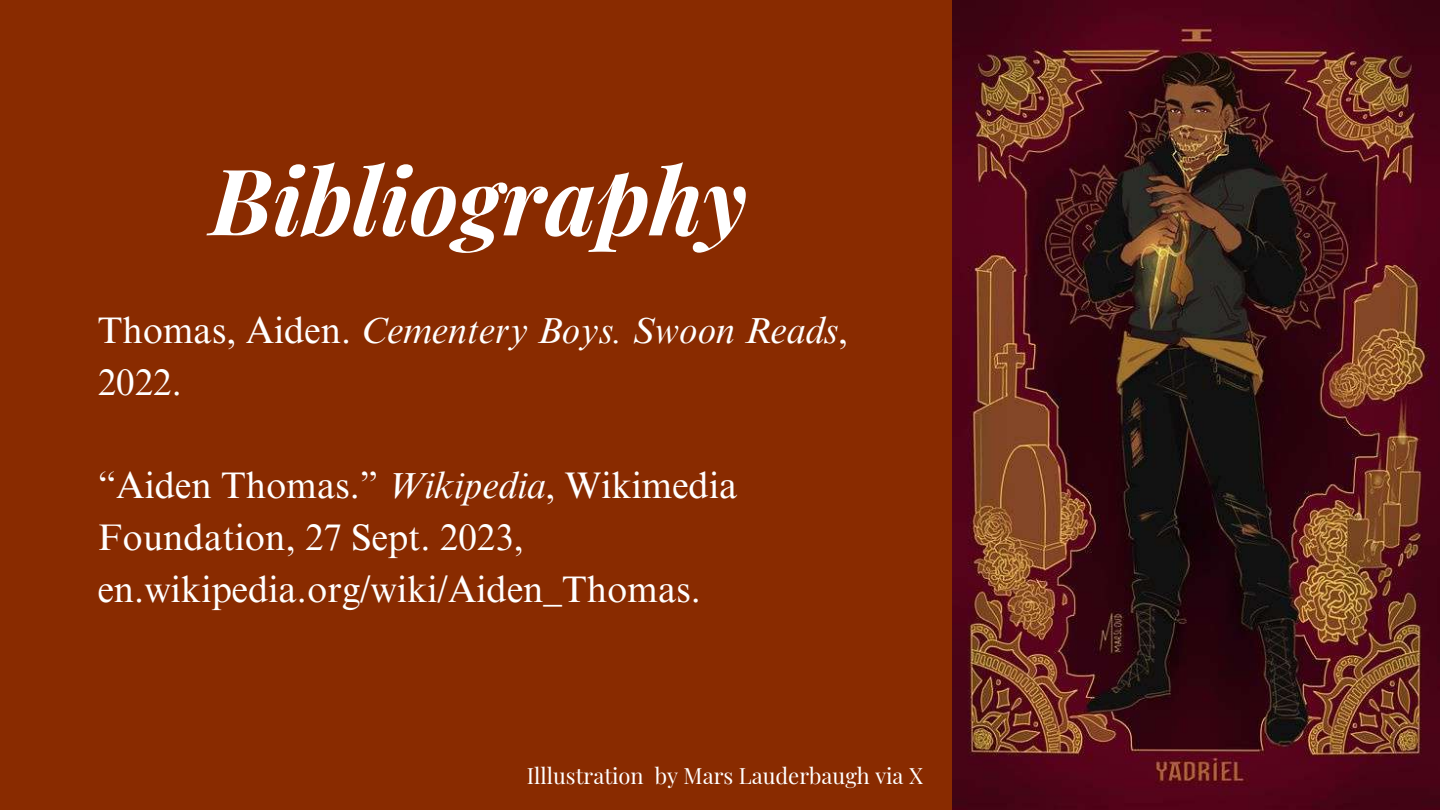
<style>
.page{position:relative;width:1440px;height:810px;background:#892b00}
.page>*{position:absolute;margin:0;border:0;box-sizing:border-box;transform-origin:0 0}
.t1{font:italic 700 92px "Playfair Display";color:#fff}
.t2{font:37px/51.8px "Times NRMT Pro";color:#fff}
.t3{font:italic 37px/51.8px "Times NRMT Pro";color:#fff}
.t4{font:22px "Playfair Display";color:#fff}
.s1{font-style:normal}
.s2{font-style:italic}
</style>
<div class="page">
<img style="left:953px;top:0;width:487px;height:810px">
<h1 class="t1" style="left:210px;top:136px;width:538px">Bibliography</h1>
<p class="t3" style="left:98px;top:309px;width:752px"><span class="s1">Thomas, Aiden.</span> Cementery Boys. Swoon Reads<span class="s1">,<br>2022.</span></p>
<p class="t2" style="left:98px;top:464px;width:641px">“Aiden Thomas.” <span class="s2">Wikipedia</span>, Wikimedia<br>Foundation, 27 Sept. 2023, en.wikipedia.org/wiki/Aiden_Thomas.</p>
<p class="t4" style="left:527px;top:760px;width:398px">Illlustration by Mars Lauderbaugh via X</p>
</div>
